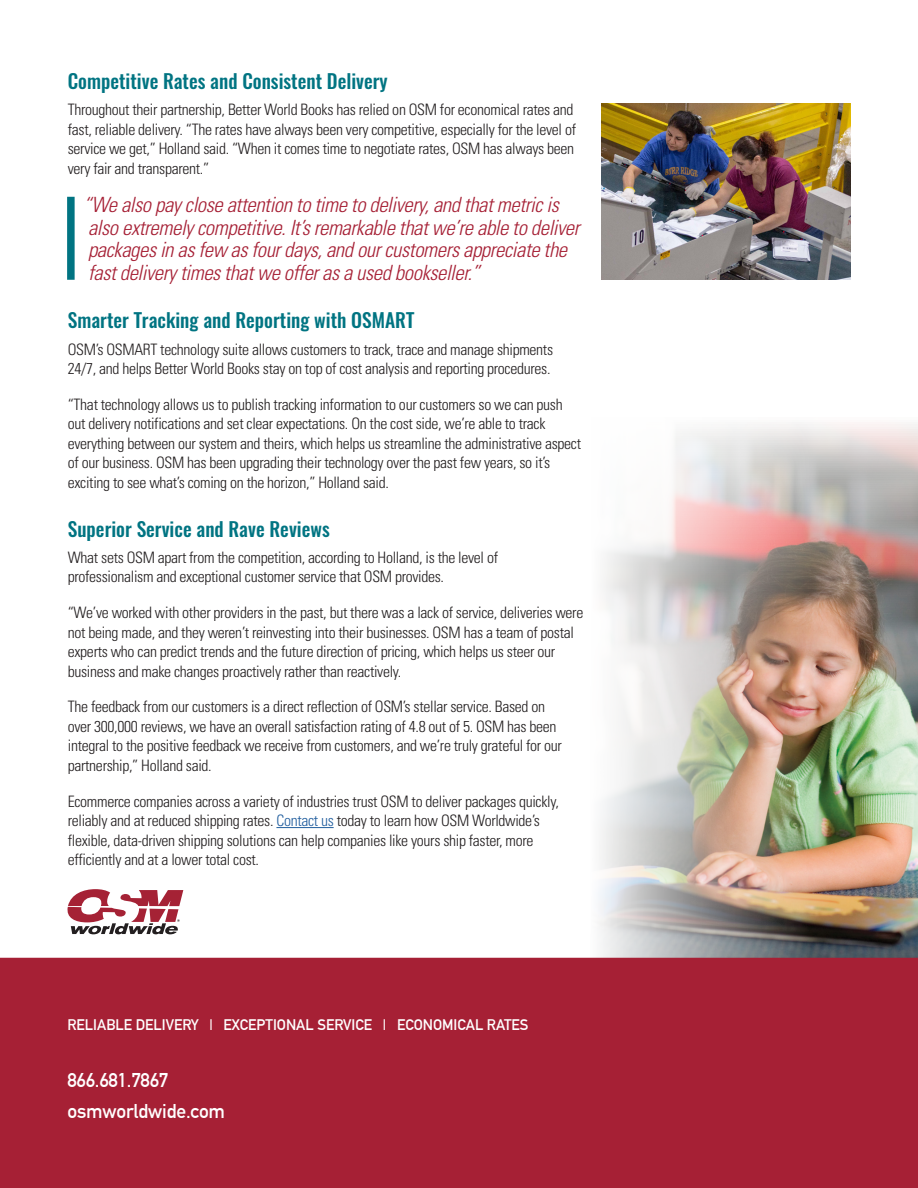
<style>
.page{position:relative;width:918px;height:1188px;background:#fff}
.page>*{position:absolute;margin:0;border:0;box-sizing:border-box;transform-origin:0 0}
.t1{font:italic 300 condensed 21px/22.5px "Univers";letter-spacing:-.02em;color:#a62035}
.t2{font:500 19.5px "Oswald";color:#007482}
.t3{font:700 19.5px "DIN Alternate";letter-spacing:-.01em;color:#fff}
.t4{font:300 condensed 15.75px/19.5px "Univers";letter-spacing:-.02em;color:#231f20}
.t5{font:700 15px "DIN Alternate";color:#fff}
.s1{color:#215e9e}
</style>
<div class="page">
<img style="left:824px;top:424px;width:94px;height:534px">
<img style="left:583px;top:424px;width:241px;height:534px">
<div style="left:0;top:958px;width:918px;height:230px;background:#a62035"></div>
<img style="left:602px;top:104px;width:248px;height:176px">
<div style="left:67px;top:197px;width:8px;height:83px;background:#007482"></div>
<hr style="left:276px;top:827px;width:58px;height:1px;background:#215e9e">
<svg style="left:68px;top:889px;width:115px;height:45px"></svg>
<p class="t2" style="left:68px;top:67px;width:321px">Competitive Rates and Consistent Delivery</p>
<p class="t4" style="left:68px;top:100px;width:510px">Throughout their partnership, Better World Books has relied on OSM for economical rates and fast, reliable delivery. “The rates have always been very competitive, especially for the level of service we get,” Holland said. “When it comes time to negotiate rates, OSM has always been very fair and transparent.”</p>
<p class="t1" style="left:83px;top:194px;width:498px">“We also pay close attention to time to delivery, and that metric is also extremely competitive. It’s remarkable that we’re able to deliver packages in as few as four days, and our customers appreciate the fast delivery times that we offer as a used bookseller.”</p>
<p class="t2" style="left:68px;top:307px;width:348px">Smarter Tracking and Reporting with OSMART</p>
<p class="t4" style="left:68px;top:339px;width:487px">OSM’s OSMART technology suite allows customers to track, trace and manage shipments<br>24/7, and helps Better World Books stay on top of cost analysis and reporting procedures.</p>
<p class="t4" style="left:68px;top:395px;width:515px">“That technology allows us to publish tracking information to our customers so we can push out delivery notifications and set clear expectations. On the cost side, we’re able to track everything between our system and theirs, which helps us streamline the administrative aspect of our business. OSM has been upgrading their technology over the past few years, so it’s exciting to see what’s coming on the horizon,” Holland said.</p>
<p class="t2" style="left:68px;top:515px;width:263px">Superior Service and Rave Reviews</p>
<p class="t4" style="left:68px;top:548px;width:432px">What sets OSM apart from the competition, according to Holland, is the level of professionalism and exceptional customer service that OSM provides.</p>
<p class="t4" style="left:68px;top:603px;width:517px">“We’ve worked with other providers in the past, but there was a lack of service, deliveries were not being made, and they weren’t reinvesting into their businesses. OSM has a team of postal experts who can predict trends and the future direction of pricing, which helps us steer our business and make changes proactively rather than reactively.</p>
<p class="t4" style="left:68px;top:697px;width:496px">The feedback from our customers is a direct reflection of OSM’s stellar service. Based on over 300,000 reviews, we have an overall satisfaction rating of 4.8 out of 5. OSM has been integral to the positive feedback we receive from customers, and we’re truly grateful for our partnership,” Holland said.</p>
<p class="t4" style="left:68px;top:791px;width:493px">Ecommerce companies across a variety of industries trust OSM to deliver packages quickly, reliably and at reduced shipping rates. <span class="s1">Contact us</span> today to learn how OSM Worldwide’s flexible, data-driven shipping solutions can help companies like yours ship faster, more efficiently and at a lower total cost.</p>
<p class="t5" style="left:68px;top:1013px;width:463px">RELIABLE DELIVERY | EXCEPTIONAL SERVICE | ECONOMICAL RATES</p>
<p class="t3" style="left:68px;top:1065px;width:102px">866.681.7867</p>
<p class="t3" style="left:68px;top:1097px;width:159px">osmworldwide.com</p>
</div>
